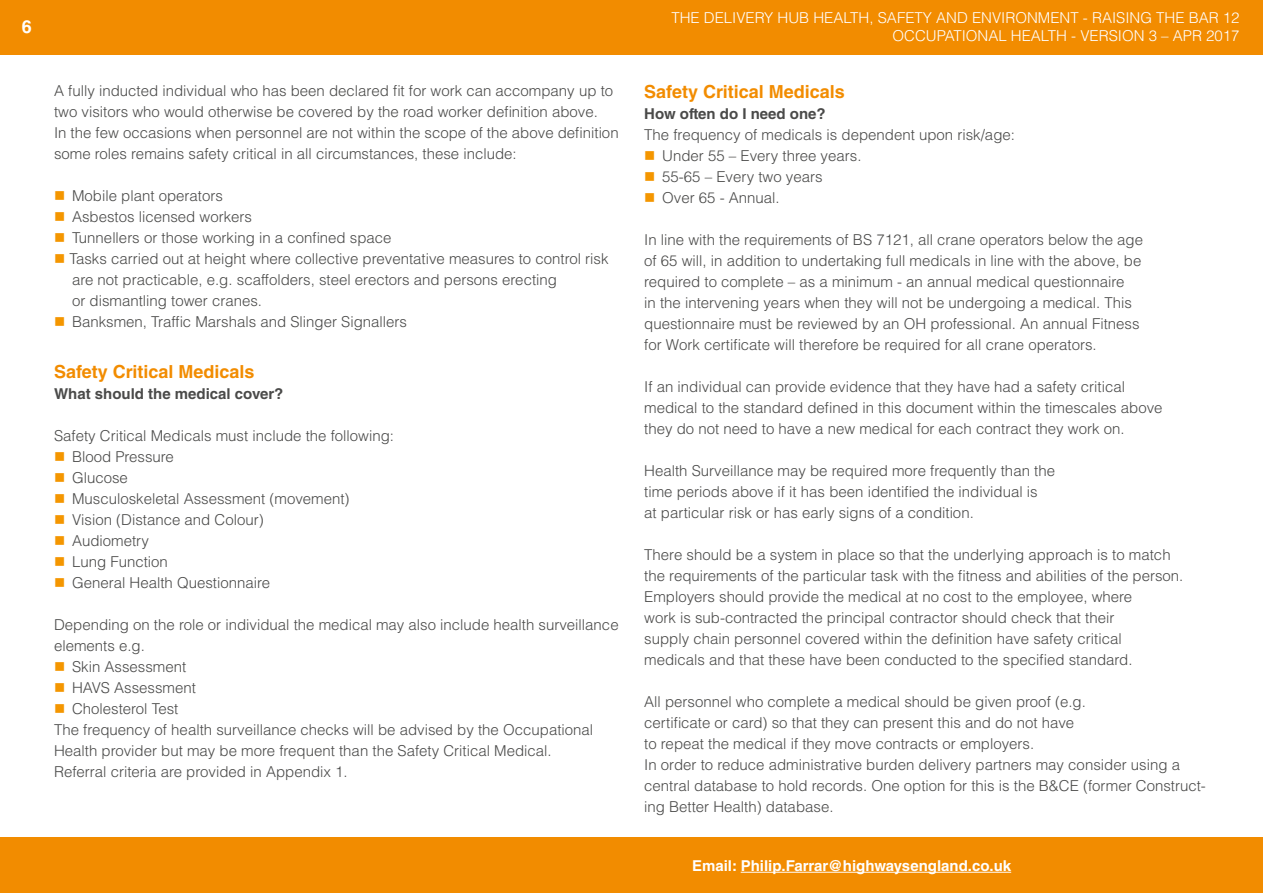
<style>
.page{position:relative;width:1263px;height:893px;background:#fff}
.page>*{position:absolute;margin:0;border:0;box-sizing:border-box;transform-origin:0 0}
.t1{font:700 18px "Helvetica LT Std";color:#f28c00}
.t2{font:700 18px "Helvetica LT Std";color:#fff}
.t3{font:300 15px/21px "Helvetica LT Std";color:#4a4a49}
.t4{font:300 15px/18px "Helvetica LT Std";color:#fff;text-align:right}
.t5{font:700 15px "Helvetica LT Std";color:#4a4a49}
.t6{font:700 15px "Helvetica LT Std";color:#fff}
.s1{color:#f49600}
</style>
<div class="page">
<div style="left:0;top:0;width:1263px;height:54px;background:#f28c00"></div>
<div style="left:0;top:838px;width:1263px;height:55px;background:#f28c00"></div>
<hr style="left:741px;top:872px;width:270px;height:1px;background:#fff">
<p class="t2" style="left:22px;top:16px;width:12px">6</p>
<p class="t3" style="left:54px;top:80px;width:566px">A fully inducted individual who has been declared fit for work can accompany up to two visitors who would otherwise be covered by the road worker definition above.<br>In the few occasions when personnel are not within the scope of the above definition some roles remains safety critical in all circumstances, these include:</p>
<p class="t3" style="left:54px;top:185px;width:170px"><span class="s1">■</span> Mobile plant operators</p>
<p class="t3" style="left:54px;top:206px;width:200px"><span class="s1">■</span> Asbestos licensed workers</p>
<p class="t3" style="left:54px;top:227px;width:339px"><span class="s1">■</span> Tunnellers or those working in a confined space</p>
<p class="t3" style="left:72px;top:248px;width:538px;text-indent:-18px"><span class="s1">■</span> Tasks carried out at height where collective preventative measures to control risk are not practicable, e.g. scaffolders, steel erectors and persons erecting<br>or dismantling tower cranes.</p>
<p class="t3" style="left:54px;top:311px;width:355px"><span class="s1">■</span> Banksmen, Traffic Marshals and Slinger Signallers</p>
<p class="t1" style="left:54px;top:360px;width:202px">Safety Critical Medicals</p>
<p class="t5" style="left:54px;top:384px;width:231px">What should the medical cover?</p>
<p class="t3" style="left:54px;top:425px;width:342px">Safety Critical Medicals must include the following:</p>
<p class="t3" style="left:54px;top:446px;width:121px"><span class="s1">■</span> Blood Pressure</p>
<p class="t3" style="left:54px;top:467px;width:75px"><span class="s1">■</span> Glucose</p>
<p class="t3" style="left:54px;top:488px;width:297px"><span class="s1">■</span> Musculoskeletal Assessment (movement)</p>
<p class="t3" style="left:54px;top:509px;width:211px"><span class="s1">■</span> Vision (Distance and Colour)</p>
<p class="t3" style="left:54px;top:530px;width:96px"><span class="s1">■</span> Audiometry</p>
<p class="t3" style="left:54px;top:551px;width:115px"><span class="s1">■</span> Lung Function</p>
<p class="t3" style="left:54px;top:572px;width:218px"><span class="s1">■</span> General Health Questionnaire</p>
<p class="t3" style="left:54px;top:614px;width:566px">Depending on the role or individual the medical may also include health surveillance elements e.g.</p>
<p class="t3" style="left:54px;top:656px;width:134px"><span class="s1">■</span> Skin Assessment</p>
<p class="t3" style="left:54px;top:677px;width:143px"><span class="s1">■</span> HAVS Assessment</p>
<p class="t3" style="left:54px;top:698px;width:541px"><span class="s1">■</span> Cholesterol Test<br>The frequency of health surveillance checks will be advised by the Occupational Health provider but may be more frequent than the Safety Critical Medical.<br>Referral criteria are provided in Appendix 1.</p>
<p class="t4" style="left:671px;top:9px;width:570px">The delivery hub H ealth, safety and environment - raising the bar 12<br>Occupational health - Version 3 – apr 2017</p>
<p class="t1" style="left:644px;top:81px;width:202px">Safety Critical Medicals</p>
<p class="t5" style="left:644px;top:105px;width:183px">How often do I need one?</p>
<p class="t3" style="left:644px;top:124px;width:372px">The frequency of medicals is dependent upon risk/age:</p>
<p class="t3" style="left:644px;top:145px;width:219px"><span class="s1">■</span> Under 55 – Every three years.</p>
<p class="t3" style="left:644px;top:166px;width:180px"><span class="s1">■</span> 55-65 – Every two years</p>
<p class="t3" style="left:644px;top:187px;width:137px"><span class="s1">■</span> Over 65 - Annual.</p>
<p class="t3" style="left:644px;top:229px;width:500px">In line with the requirements of BS 7121, all crane operators below the age of 65 will, in addition to undertaking full medicals in line with the above, be required to complete – as a minimum - an annual medical questionnaire<br>in the intervening years when they will not be undergoing a medical. This questionnaire must be reviewed by an OH professional. An annual Fitness for Work certificate will therefore be required for all crane operators.</p>
<p class="t3" style="left:644px;top:376px;width:520px">If an individual can provide evidence that they have had a safety critical medical to the standard defined in this document within the timescales above they do not need to have a new medical for each contract they work on.</p>
<p class="t3" style="left:644px;top:460px;width:412px">Health Surveillance may be required more frequently than the time periods above if it has been identified the individual is<br>at particular risk or has early signs of a condition.</p>
<p class="t3" style="left:644px;top:544px;width:541px">There should be a system in place so that the underlying approach is to match the requirements of the particular task with the fitness and abilities of the person.<br>Employers should provide the medical at no cost to the employee, where<br>work is sub-contracted the principal contractor should check that their<br>supply chain personnel covered within the definition have safety critical medicals and that these have been conducted to the specified standard.</p>
<p class="t3" style="left:644px;top:691px;width:563px">All personnel who complete a medical should be given proof (e.g.<br>certificate or card) so that they can present this and do not have<br>to repeat the medical if they move contracts or employers.<br>In order to reduce administrative burden delivery partners may consider using a central database to hold records. One option for this is the B&amp;CE (former Construct&shy;ing Better Health) database.</p>
<p class="t6" style="left:692px;top:856px;width:321px">Email: Philip.Farrar@highwaysengland.co.uk</p>
</div>
